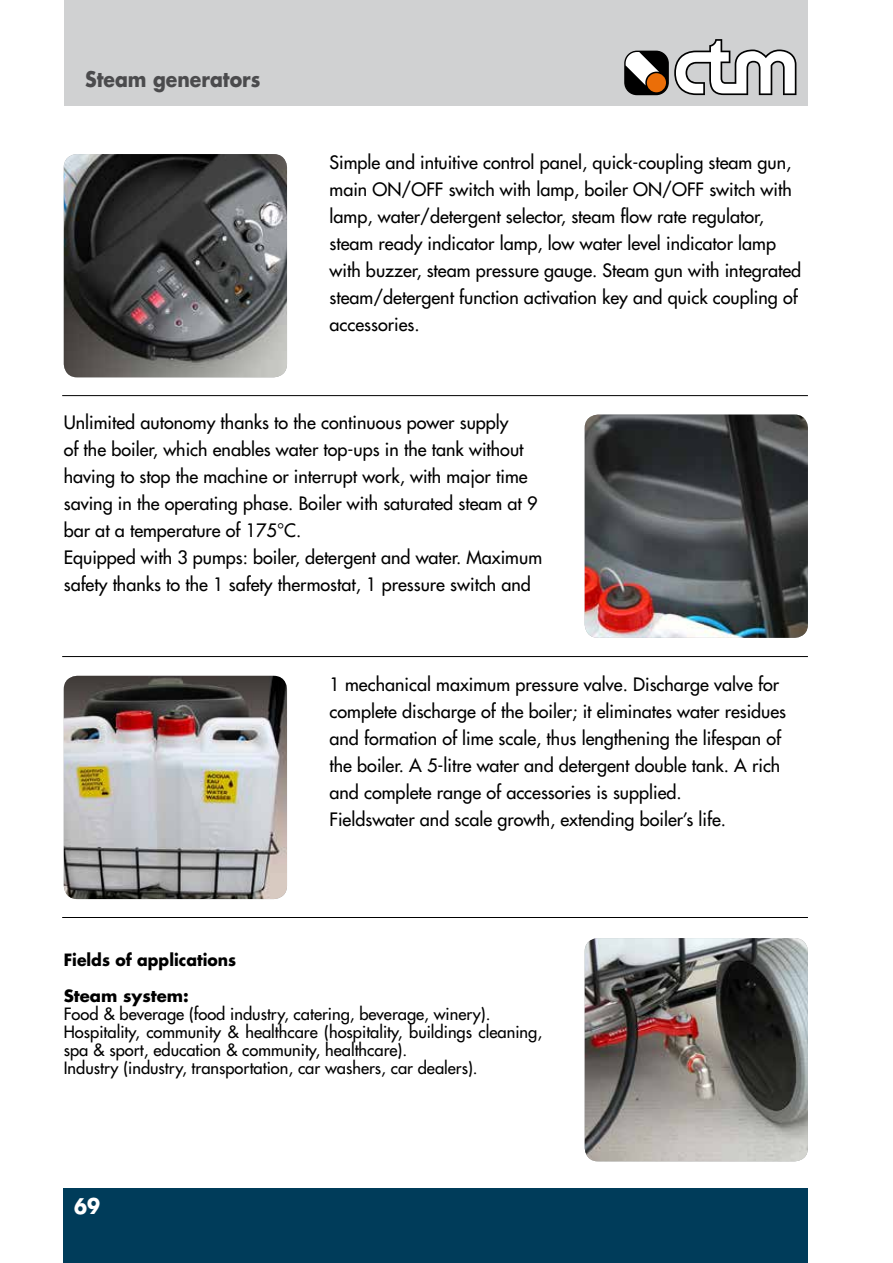
<style>
.page{position:relative;width:893px;height:1263px;background:#fff}
.page>*{position:absolute;margin:0;border:0;box-sizing:border-box;transform-origin:0 0}
.t1{font:700 21px "Futura Std";color:#4b4b4d;scale:.9 1}
.t2{font:700 21px "Futura Std";color:#fff;scale:.9 1}
.t3{font:500 18px/27px "Futura Std";color:#000}
.t4{font:500 16.5px/18px "Futura Std";color:#000}
.t5{font:700 16.5px/36px "Futura Std";color:#000;scale:.95 1}
</style>
<div class="page">
<div style="left:64px;top:0;width:743px;height:106px;background:#d0d1d2"></div>
<svg style="left:624px;top:39px;width:172px;height:56px"></svg>
<div style="left:64px;top:1188px;width:744px;height:75px;background:#003c5a"></div>
<hr style="left:62px;top:395px;width:746px;height:1px;background:#000">
<hr style="left:62px;top:656px;width:746px;height:1px;background:#000">
<hr style="left:62px;top:917px;width:746px;height:1px;background:#000">
<img style="left:64px;top:154px;width:223px;height:223px">
<img style="left:585px;top:415px;width:223px;height:223px">
<img style="left:585px;top:938px;width:223px;height:223px">
<img style="left:64px;top:676px;width:223px;height:223px">
<p class="t1" style="left:85px;top:65px;width:196px">Steam generators</p>
<p class="t3" style="left:330px;top:149px;width:473px">Simple and intuitive control panel, quick-coupling steam gun, main ON/OFF switch with lamp, boiler ON/OFF switch with lamp, water/detergent selector, steam flow rate regulator, steam ready indicator lamp, low water level indicator lamp with buzzer, steam pressure gauge. Steam gun with integrated steam/detergent function activation key and quick coupling of accessories.</p>
<p class="t3" style="left:64px;top:409px;width:480px">Unlimited autonomy thanks to the continuous power supply<br>of the boiler, which enables water top-ups in the tank without having to stop the machine or interrupt work, with major time saving in the operating phase. Boiler with saturated steam at 9 bar at a temperature of 175°C.<br>Equipped with 3 pumps: boiler, detergent and water. Maximum safety thanks to the 1 safety thermostat, 1 pressure switch and</p>
<p class="t3" style="left:330px;top:671px;width:458px">1 mechanical maximum pressure valve. Discharge valve for complete discharge of the boiler; it eliminates water residues and formation of lime scale, thus lengthening the lifespan of the boiler. A 5-litre water and detergent double tank. A rich and complete range of accessories is supplied.<br>Fieldswater and scale growth, extending boiler’s life.</p>
<p class="t5" style="left:64px;top:941px;width:183px">Fields of applications<br>Steam system:</p>
<p class="t4" style="left:64px;top:1005px;width:480px">Food &amp; beverage (food industry, catering, beverage, winery).<br>Hospitality, community &amp; healthcare (hospitality, buildings cleaning, spa &amp; sport, education &amp; community, healthcare).<br>Industry (industry, transportation, car washers, car dealers).</p>
<p class="t2" style="left:74px;top:1192px;width:30px">69</p>
</div>
